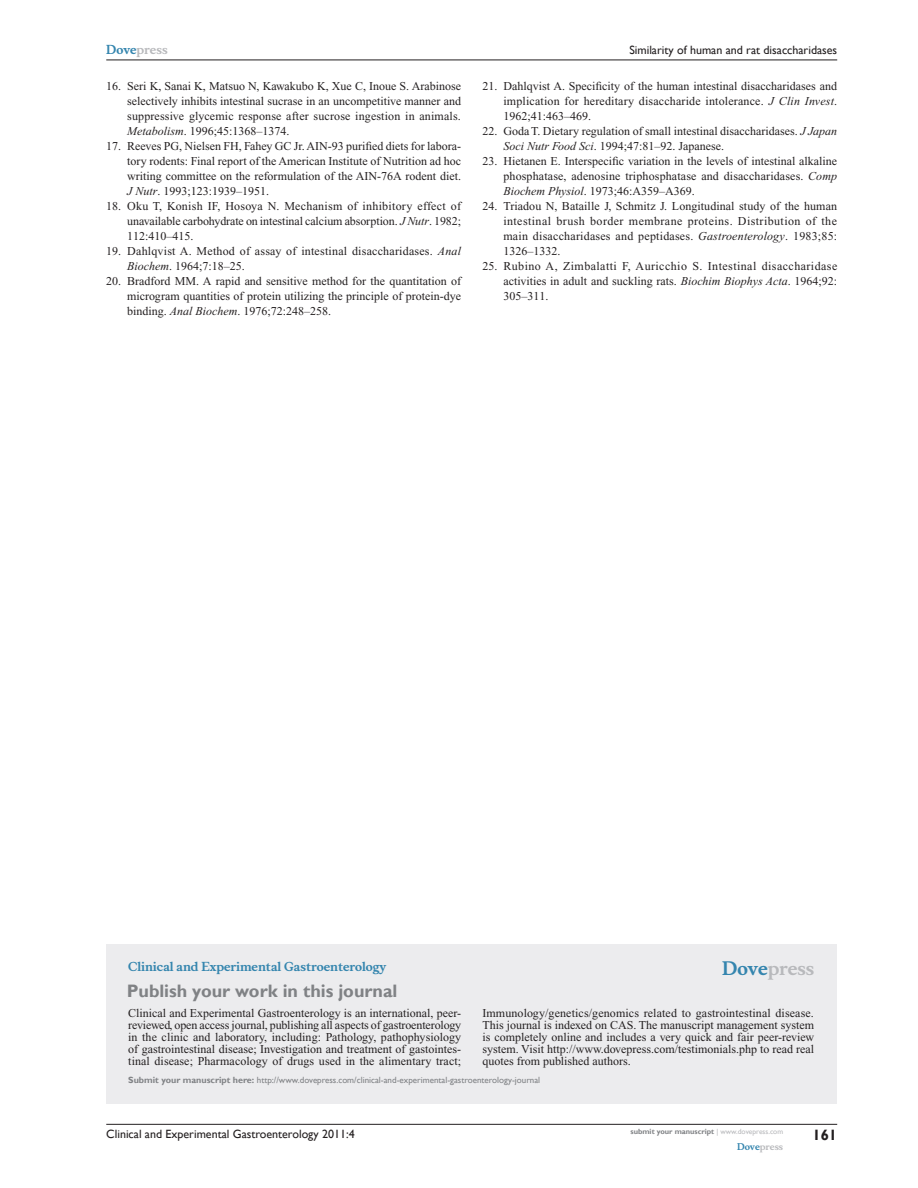
<style>
.page{position:relative;width:918px;height:1188px;background:#fff}
.page>*{position:absolute;margin:0;border:0;box-sizing:border-box;transform-origin:0 0}
.t1{font:700 18px "Gill Sans";color:#808285}
.t2{font:700 18px "Musee";color:#b8b9bc}
.t3{font:700 15px "Gill Sans";color:#231f20}
.t4{font:12px/15px "Times New Roman";color:#231f20;text-align:justify}
.t5{font:12px "Gill Sans";color:#231f20}
.t6{font:700 12px "Musee";color:#3485ae}
.t7{font:700 12px "Musee";color:#b8b9bc}
.t8{font:9px "Gill Sans";color:#808285}
.t9{font:700 9px "Musee";color:#b8b9bc}
.t10{font:700 7.5px "Gill Sans";color:#808285}
.s1{color:#3485ae}
.s2{font-style:italic}
.s3{font-weight:700}
.s4{font-weight:400;color:#b8b9bc}
</style>
<div class="page">
<div style="left:106px;top:944px;width:731px;height:159px;background:#ececee"></div>
<hr style="left:106px;top:1124px;width:731px;height:1px;background:#231f20">
<hr style="left:106px;top:60px;width:731px;height:1px;background:#231f20">
<p class="t7" style="left:106px;top:43px;width:63px"><span class="s1">Dove</span>press</p>
<p class="t4" style="left:127px;top:79px;width:335px;text-indent:-21px">16. Seri K, Sanai K, Matsuo N, Kawakubo K, Xue C, Inoue S. Arabinose selectively inhibits intestinal sucrase in an uncompetitive manner and suppressive glycemic response after sucrose ingestion in animals.<br><span class="s2">Metabolism</span>. 1996;45:1368–1374.</p>
<p class="t4" style="left:127px;top:139px;width:335px;text-indent:-21px">17. Reeves PG, Nielsen FH, Fahey GC Jr. AIN-93 purified diets for labora&shy;tory rodents: Final report of the American Institute of Nutrition ad hoc writing committee on the reformulation of the AIN-76A rodent diet.<br><span class="s2">J Nutr</span>. 1993;123:1939–1951.</p>
<p class="t4" style="left:127px;top:199px;width:335px;text-indent:-21px">18. Oku T, Konish IF, Hosoya N. Mechanism of inhibitory effect of unavailable carbohydrate on intestinal calcium absorption. <span class="s2">J Nutr</span>. 1982; 112:410–415.</p>
<p class="t4" style="left:127px;top:244px;width:335px;text-indent:-21px">19. Dahlqvist A. Method of assay of intestinal disaccharidases. <span class="s2">Anal<br>Biochem</span>. 1964;7:18–25.</p>
<p class="t4" style="left:127px;top:274px;width:335px;text-indent:-21px">20. Bradford MM. A rapid and sensitive method for the quantitation of microgram quantities of protein utilizing the principle of protein-dye binding. <span class="s2">Anal Biochem</span>. 1976;72:248–258.</p>
<p class="t5" style="left:629px;top:43px;width:209px">Similarity of human and rat disaccharidases</p>
<p class="t4" style="left:503px;top:79px;width:335px;text-indent:-21px">21. Dahlqvist A. Specificity of the human intestinal disaccharidases and implication for hereditary disaccharide intolerance. <span class="s2">J Clin Invest</span>.<br>1962;41:463–469.</p>
<p class="t4" style="left:503px;top:124px;width:335px;text-indent:-21px">22. Goda T. Dietary regulation of small intestinal disaccharidases. <span class="s2">J Japan<br>Soci Nutr Food Sci</span>. 1994;47:81–92. Japanese.</p>
<p class="t4" style="left:503px;top:154px;width:335px;text-indent:-21px">23. Hietanen E. Interspecific variation in the levels of intestinal alkaline phosphatase, adenosine triphosphatase and disaccharidases. <span class="s2">Comp Biochem Physiol</span>. 1973;46:A359–A369.</p>
<p class="t4" style="left:503px;top:199px;width:335px;text-indent:-21px">24. Triadou N, Bataille J, Schmitz J. Longitudinal study of the human intestinal brush border membrane proteins. Distribution of the main disaccharidases and peptidases. <span class="s2">Gastroenterology</span>. 1983;85:<br>1326–1332.</p>
<p class="t4" style="left:503px;top:259px;width:335px;text-indent:-21px">25. Rubino A, Zimbalatti F, Auricchio S. Intestinal disaccharidase activities in adult and suckling rats. <span class="s2">Biochim Biophys Acta</span>. 1964;92:<br>305–311.</p>
<p class="t6" style="left:128px;top:959px;width:260px">Clinical and Experimental Gastroenterology</p>
<h1 class="t1" style="left:127px;top:980px;width:272px">Publish your work in this journal</h1>
<h1 class="t2" style="left:722px;top:958px;width:94px"><span class="s1">Dove</span>press</h1>
<p class="t4" style="left:128px;top:1007px;width:334px;line-height:12px">Clinical and Experimental Gastroenterology is an international, peer&shy;reviewed, open access journal, publishing all aspects of gastroenterology in the clinic and laboratory, including: Pathology, pathophysiology of gastrointestinal disease; Investigation and treatment of gastointes&shy;tinal disease; Pharmacology of drugs used in the alimentary tract;</p>
<p class="t4" style="left:482px;top:1007px;width:333px;line-height:12px">Immunology/genetics/genomics related to gastrointestinal disease.<br>This journal is indexed on CAS. The manuscript management system is completely online and includes a very quick and fair peer-review system. Visit http://www.dovepress.com/testimonials.php to read real quotes from published authors.</p>
<p class="t8" style="left:128px;top:1075px;width:413px"><span class="s3">Submit your manuscript here:</span> http://www.dovepress.com/clinical-and-experimental-gastroenterology-journal</p>
<p class="t5" style="left:106px;top:1127px;width:250px">Clinical and Experimental Gastroenterology 2011:4</p>
<p class="t10" style="left:631px;top:1127px;width:154px">submit your manuscript <span class="s4">| www.dovepress.com</span></p>
<p class="t9" style="left:737px;top:1141px;width:48px"><span class="s1">Dove</span>press</p>
<p class="t3" style="left:812px;top:1126px;width:26px">161</p>
</div>
